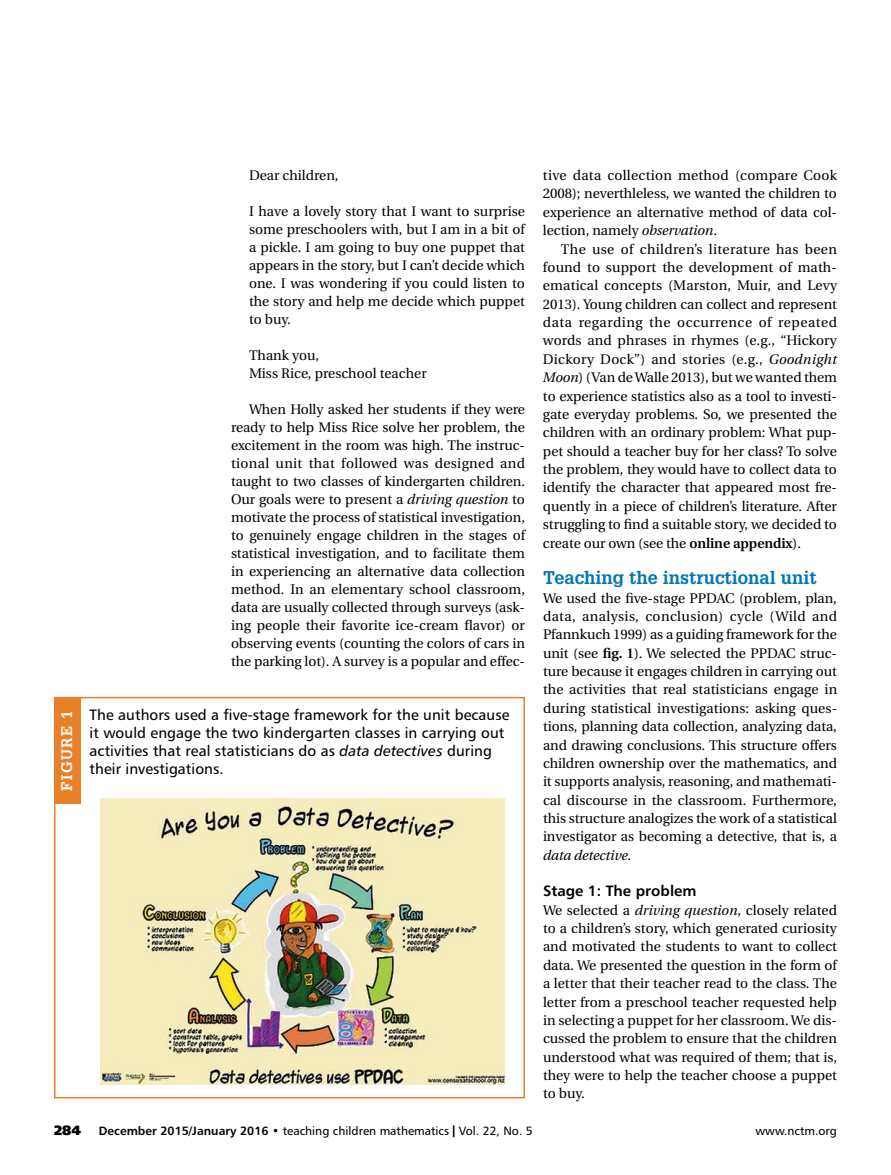
<style>
.page{position:relative;width:891px;height:1175px;background:#fff}
.page>*{position:absolute;margin:0;border:0;box-sizing:border-box;transform-origin:0 0}
.t1{font:700 18px "Glypha";color:#0374b7}
.t2{font:15px/18px "Humanist 777 BT Roman B";letter-spacing:.005em;color:#000}
.t3{font:15px "Humanist 777 BT Bold B";color:#000}
.t4{font:700 15px "Glypha";letter-spacing:.1em;color:#fff}
.t5{font:13.8px/18.3px "Utopia";letter-spacing:-.005em;color:#000;text-align:justify}
.t6{font:13.5px "Humanist 777 BT Extra Black B";color:#000}
.t7{font:12px "Humanist 777 BT Roman B";color:#000}
.s1{font-style:italic}
.s2{font-family:"Humanist 777 BT Italic B"}
.s3{font-weight:600}
.s4{font-family:"Humanist 777 BT Bold B"}
.s5{font-family:"Interstate";font-weight:700}
</style>
<div class="page">
<div style="left:54px;top:697px;width:27px;height:106px;background:#e97f28"></div>
<div style="left:54px;top:697px;width:471px;height:401px;border:2px solid #e97f28"></div>
<img style="left:101px;top:798px;width:403px;height:286px">
<p class="t4" style="left:58px;top:790px;width:82px;rotate:-90deg">FIGURE 1</p>
<p class="t5" style="left:249px;top:166px;width:91px">Dear children,</p>
<p class="t5" style="left:249px;top:203px;width:278px">I have a lovely story that I want to surprise some preschoolers with, but I am in a bit of a pickle. I am going to buy one puppet that appears in the story, but I can’t decide which one. I was wondering if you could listen to the story and help me decide which puppet to buy.</p>
<p class="t5" style="left:249px;top:347px;width:179px">Thank you,<br>Miss Rice, preschool teacher</p>
<p class="t5" style="left:231px;top:401px;width:296px;text-indent:18px">When Holly asked her students if they were ready to help Miss Rice solve her problem, the excitement in the room was high. The instruc&shy;tional unit that followed was designed and taught to two classes of kindergarten children.<br>Our goals were to present a <span class="s1">driving question</span> to motivate the process of statistical investigation, to genuinely engage children in the stages of statistical investigation, and to facilitate them in experiencing an alternative data collection method. In an elementary school classroom, data are usually collected through surveys (ask&shy;ing people their favorite ice-cream flavor) or observing events (counting the colors of cars in the parking lot). A survey is a popular and effec-</p>
<p class="t2" style="left:90px;top:705px;width:421px">The authors used a five-stage framework for the unit because it would engage the two kindergarten classes in carrying out activities that real statisticians do as <span class="s2">data detectives</span> during their investigations.</p>
<p class="t5" style="left:543px;top:166px;width:296px">tive data collection method (compare Cook 2008); neverthleless, we wanted the children to experience an alternative method of data col&shy;lection, namely <span class="s1">observation</span>.</p>
<p class="t5" style="left:543px;top:240px;width:296px;text-indent:18px">The use of children’s literature has been found to support the development of math&shy;ematical concepts (Marston, Muir, and Levy 2013). Young children can collect and represent data regarding the occurrence of repeated words and phrases in rhymes (e.g., “Hickory Dickory Dock”) and stories (e.g., <span class="s1">Goodnight Moon</span>) (Van de Walle 2013), but we wanted them to experience statistics also as a tool to investi&shy;gate everyday problems. So, we presented the children with an ordinary problem: What pup&shy;pet should a teacher buy for her class? To solve the problem, they would have to collect data to identify the character that appeared most fre&shy;quently in a piece of children’s literature. After struggling to find a suitable story, we decided to create our own (see the <span class="s3">online appendix</span>).</p>
<h1 class="t1" style="left:543px;top:566px;width:275px">Teaching the instructional unit</h1>
<p class="t5" style="left:543px;top:589px;width:296px">We used the five-stage PPDAC (problem, plan, data, analysis, conclusion) cycle (Wild and Pfannkuch 1999) as a guiding framework for the unit (see <span class="s3">fig. 1</span>). We selected the PPDAC struc&shy;ture because it engages children in carrying out the activities that real statisticians engage in during statistical investigations: asking ques&shy;tions, planning data collection, analyzing data, and drawing conclusions. This structure offers children ownership over the mathematics, and it supports analysis, reasoning, and mathemati&shy;cal discourse in the classroom. Furthermore, this structure analogizes the work of a statistical investigator as becoming a detective, that is, a <span class="s1">data detective</span>.</p>
<p class="t3" style="left:543px;top:881px;width:155px">Stage 1: The problem</p>
<p class="t5" style="left:543px;top:901px;width:296px">We selected a <span class="s1">driving question</span>, closely related to a children’s story, which generated curiosity and motivated the students to want to collect data. We presented the question in the form of a letter that their teacher read to the class. The letter from a preschool teacher requested help in selecting a puppet for her classroom. We dis&shy;cussed the problem to ensure that the children understood what was required of them; that is, they were to help the teacher choose a puppet to buy.</p>
<p class="t6" style="left:54px;top:1121px;width:29px">284</p>
<p class="t7" style="left:99px;top:1123px;width:435px"><span class="s4">December 2015/January 2016 •</span> teaching children mathematics <span class="s5">|</span> Vol. 22, No. 5</p>
<p class="t7" style="left:756px;top:1123px;width:83px">www.nctm.org</p>
</div>
